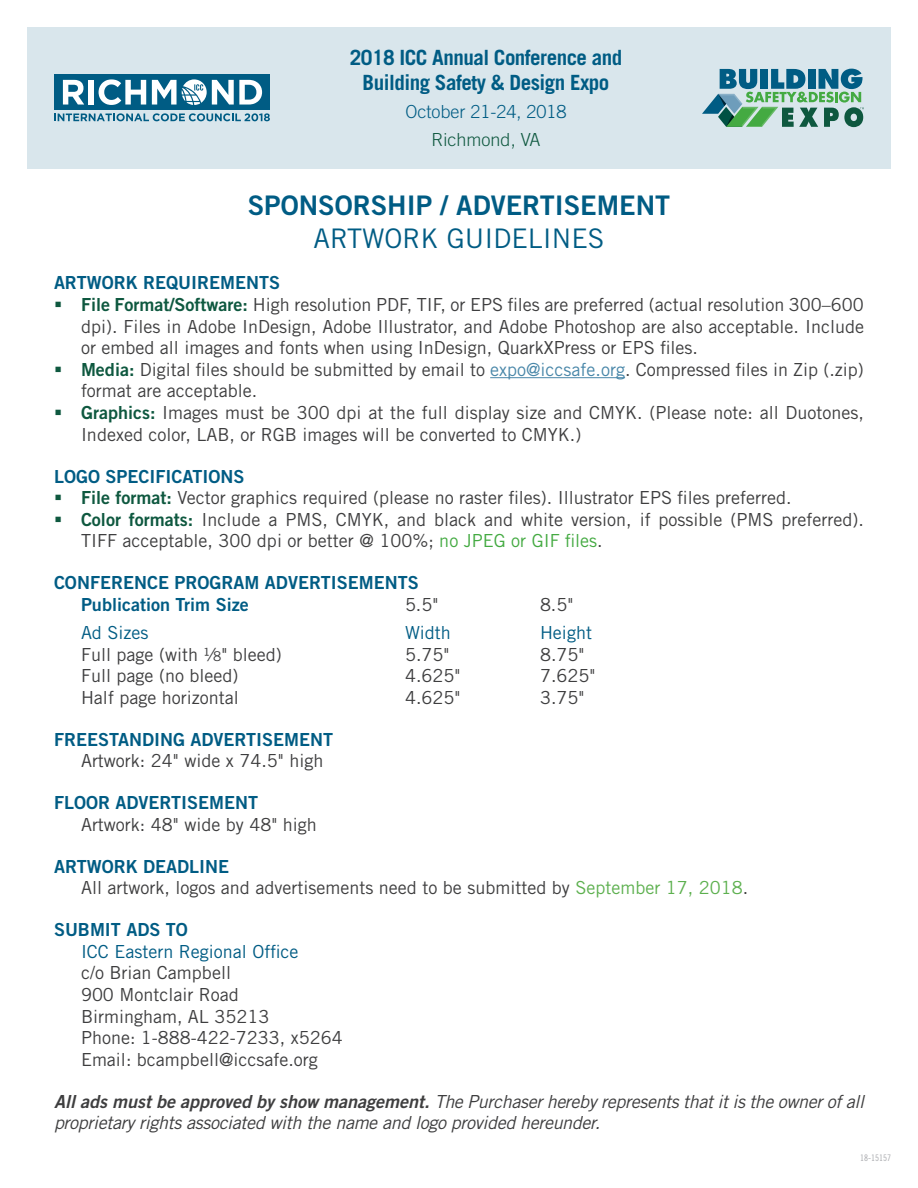
<style>
.page{position:relative;width:918px;height:1188px;background:#fff}
.page>*{position:absolute;margin:0;border:0;box-sizing:border-box;transform-origin:0 0}
.t1{font:27px "Trade Gothic LT Std Bd 2";color:#005c84}
.t2{font:27px "Trade Gothic LT Std";color:#005c84}
.t3{font:700 21px/25.2px "Trade Gothic LT Std";letter-spacing:-.025em;color:#005c84;text-align:center}
.t4{font:18px/21.6px "Trade Gothic LT Std";color:#3e3e3f}
.t5{font:18px/21.6px "Trade Gothic LT Std Bd 2";color:#005c84}
.t6{font:italic 18px/21.6px "Trade Gothic LT Std";letter-spacing:-.02em;color:#3e3e3f}
.t7{font:18px "Trade Gothic LT Std";color:#005c84}
.t8{font:300 18px "Trade Gothic LT Std";color:#005c84}
.t9{font:300 18px "Trade Gothic LT Std";color:#0e583f}
.t10{font:9px "Trade Gothic LT Std Cn 18";color:#a8a9ad}
.s1{font-family:"Trade Gothic LT Std Bd 2";color:#0e583f}
.s2{color:#4987a9}
.s3{color:#44aa42}
.s4{font-size:13.5px}
.s5{color:#5db04f}
.s6{font-family:"Trade Gothic LT Std Bd 2 Obl";font-style:normal}
</style>
<div class="page">
<div style="left:27px;top:27px;width:864px;height:142px;background:#d9e6ec"></div>
<hr style="left:490px;top:377px;width:135px;height:1px;background:#4987a9">
<div style="left:54px;top:74px;width:216px;height:36px;background:#005c84"></div>
<svg style="left:54px;top:113px;width:216px;height:8px"></svg>
<svg style="left:63px;top:80px;width:21px;height:25px"></svg>
<div style="left:88px;top:80px;width:6px;height:25px;background:#fff"></div>
<svg style="left:99px;top:79px;width:47px;height:26px"></svg>
<svg style="left:152px;top:79px;width:110px;height:26px"></svg>
<svg style="left:702px;top:69px;width:162px;height:58px"></svg>
<p class="t3" style="left:350px;top:44px;width:274px">2018 ICC Annual Conference and<br>Building Safety &amp; Design Expo</p>
<p class="t8" style="left:405px;top:101px;width:163px">October 21-24, 2018</p>
<p class="t9" style="left:432px;top:129px;width:110px">Richmond, VA</p>
<h1 class="t1" style="left:248px;top:189px;width:424px">SPONSORSHIP / ADVERTISEMENT</h1>
<h1 class="t2" style="left:314px;top:222px;width:292px">ARTWORK GUIDELINES</h1>
<p class="t5" style="left:54px;top:272px;width:228px">ARTWORK REQUIREMENTS</p>
<p class="t4" style="left:81px;top:294px;width:785px"><span class="s1">File Format/Software:</span> High resolution PDF, TIF, or EPS files are preferred (actual resolution 300–600 dpi). Files in Adobe InDesign, Adobe Illustrator, and Adobe Photoshop are also acceptable. Include or embed all images and fonts when using InDesign, QuarkXPress or EPS files.<br><span class="s1">Media:</span> Digital files should be submitted by email to <span class="s2">expo@iccsafe.org</span>. Compressed files in Zip (.zip) format are acceptable.<br><span class="s1">Graphics:</span> Images must be 300 dpi at the full display size and CMYK. (Please note: all Duotones, Indexed color, LAB, or RGB images will be converted to CMYK.)</p>
<p class="t5" style="left:54px;top:465px;width:192px">LOGO SPECIFICATIONS</p>
<p class="t4" style="left:81px;top:487px;width:785px"><span class="s1">File format:</span> Vector graphics required (please no raster files). Illustrator EPS files preferred.<br><span class="s1">Color formats:</span> Include a PMS, CMYK, and black and white version, if possible (PMS preferred).<br>TIFF acceptable, 300 dpi or better @ 100%; <span class="s3">no JPEG or GIF files</span>.</p>
<p class="t5" style="left:81px;top:572px;width:339px;text-indent:-27px">CONFERENCE PROGRAM ADVERTISEMENTS<br>Publication Trim Size</p>
<p class="t4" style="left:405px;top:593px;width:35px">5.5"</p>
<p class="t4" style="left:540px;top:593px;width:35px">8.5"</p>
<p class="t7" style="left:81px;top:622px;width:69px">Ad Sizes</p>
<p class="t7" style="left:405px;top:622px;width:47px">Width</p>
<p class="t7" style="left:540px;top:622px;width:54px">Height</p>
<p class="t4" style="left:81px;top:643px;width:202px">Full page (with ¹∕<span class="s4">8</span>" bleed)</p>
<p class="t4" style="left:405px;top:643px;width:46px">5.75"</p>
<p class="t4" style="left:540px;top:643px;width:46px">8.75"</p>
<p class="t4" style="left:81px;top:665px;width:159px">Full page (no bleed)</p>
<p class="t4" style="left:405px;top:665px;width:57px">4.625"</p>
<p class="t4" style="left:540px;top:665px;width:57px">7.625"</p>
<p class="t4" style="left:81px;top:687px;width:159px">Half page horizontal</p>
<p class="t4" style="left:405px;top:687px;width:57px">4.625"</p>
<p class="t4" style="left:540px;top:687px;width:46px">3.75"</p>
<p class="t5" style="left:54px;top:728px;width:281px">FREESTANDING ADVERTISEMENT</p>
<p class="t4" style="left:81px;top:750px;width:244px">Artwork: 24" wide x 74.5" high</p>
<p class="t5" style="left:54px;top:792px;width:206px">FLOOR ADVERTISEMENT</p>
<p class="t4" style="left:81px;top:813px;width:237px">Artwork: 48" wide by 48" high</p>
<p class="t5" style="left:54px;top:855px;width:177px">ARTWORK DEADLINE</p>
<p class="t4" style="left:81px;top:877px;width:669px">All artwork, logos and advertisements need to be submitted by <span class="s5">September 17, 2018</span>.</p>
<p class="t5" style="left:54px;top:919px;width:135px">SUBMIT ADS TO</p>
<p class="t7" style="left:81px;top:940px;width:219px">ICC Eastern Regional Office</p>
<p class="t4" style="left:81px;top:962px;width:263px">c/o Brian Campbell<br>900 Montclair Road<br>Birmingham, AL 35213<br>Phone: 1-888-422-7233, x5264<br>Email: bcampbell@iccsafe.org</p>
<p class="t6" style="left:54px;top:1091px;width:812px"><span class="s6">All ads must be approved by show management.</span> The Purchaser hereby represents that it is the owner of all proprietary rights associated with the name and logo provided hereunder.</p>
<p class="t10" style="left:860px;top:1152px;width:32px">18-15157</p>
</div>
